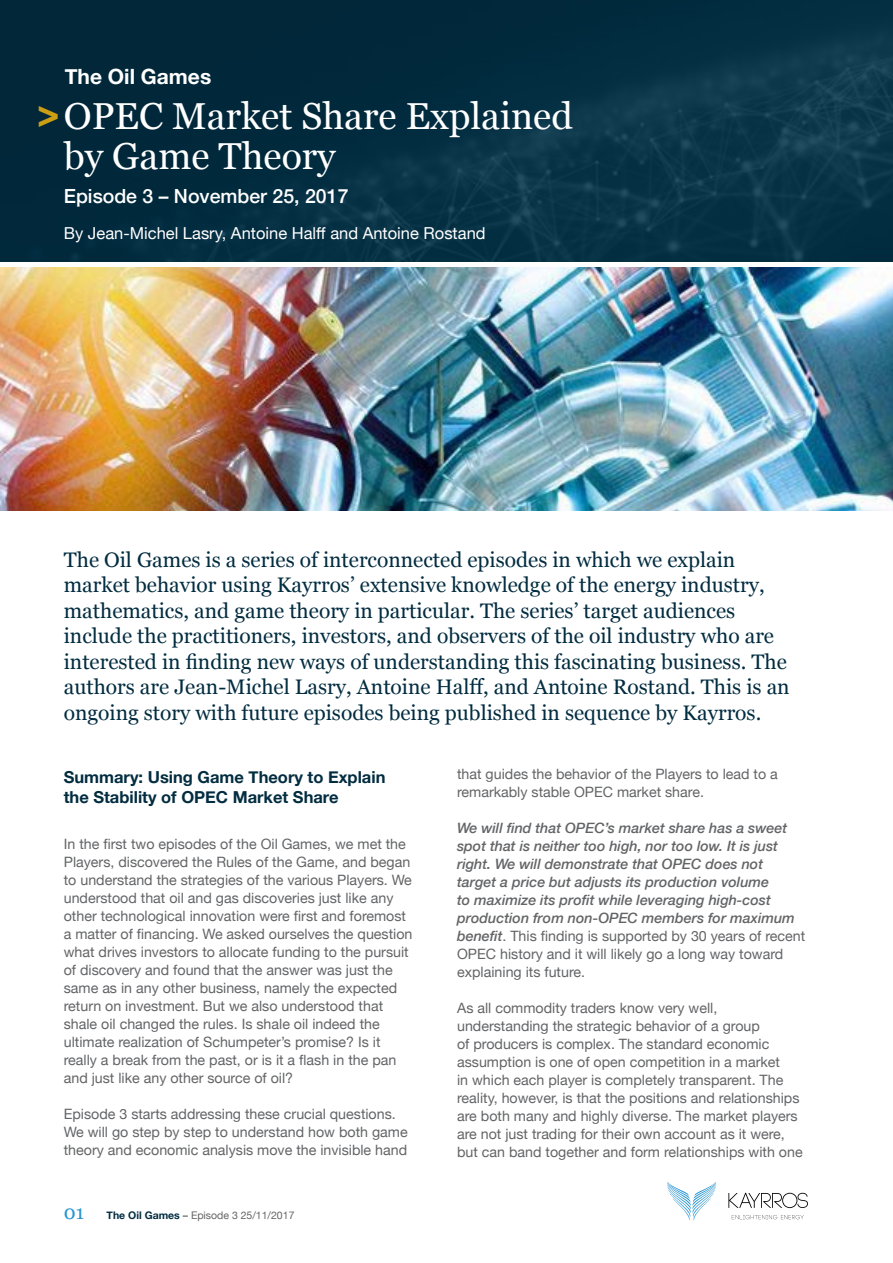
<style>
.page{position:relative;width:893px;height:1263px;background:#fff}
.page>*{position:absolute;margin:0;border:0;box-sizing:border-box;transform-origin:0 0}
.t1{font:37.5px/40.5px "Georgia";color:#fff}
.t2{font:21px/25.5px "Georgia";color:#022c40}
.t3{font:700 21px "Helvetica Neue";color:#fff}
.t4{font:500 19.5px "Helvetica Neue";color:#fff}
.t5{font:700 16.5px/20.2px "Helvetica Neue";color:#022c40}
.t6{font:16.5px "Helvetica Neue";color:#fff}
.t7{font:14.25px/18px "Helvetica Neue";color:#636466}
.t8{font:italic 500 14.25px/18px "Helvetica Neue";color:#636466}
.t9{font:10.5px "Helvetica Neue";color:#636466}
.s1{font-family:"Arial";font-weight:700;font-size:38.4px;color:#cc9e14}
.s2{font-weight:400;font-style:normal}
.s3{font-family:"Georgia";font-size:19.5px;color:#2694d1}
.s4{font-weight:700;color:#022c40}
.s5{font-weight:500}
</style>
<div class="page">
<svg style="left:728px;top:1193px;width:80px;height:15px"></svg>
<svg style="left:667px;top:1181px;width:49px;height:39px"></svg>
<svg style="left:732px;top:1215px;width:72px;height:4px"></svg>
<img style="left:0;top:268px;width:893px;height:242px">
<img style="left:0;top:0;width:893px;height:261px">
<h2 class="t3" style="left:65px;top:60px;width:148px">The Oil Games</h2>
<h1 class="t1" style="left:64px;top:94px;width:511px;text-indent:-27px"><span class="s1">&gt;</span>OPEC Market Share Explained by Game Theory</h1>
<h3 class="t4" style="left:64px;top:180px;width:286px">Episode 3 – November 25, 2017</h3>
<p class="t6" style="left:64px;top:221px;width:423px">By Jean-Michel Lasry, Antoine Halff and Antoine Rostand</p>
<p class="t2" style="left:64px;top:546px;width:727px">The Oil Games is a series of interconnected episodes in which we explain market behavior using Kayrros’ extensive knowledge of the energy industry, mathematics, and game theory in particular. The series’ target audiences include the practitioners, investors, and observers of the oil industry who are interested in finding new ways of understanding this fascinating business. The authors are Jean-Michel Lasry, Antoine Halff, and Antoine Rostand. This is an ongoing story with future episodes being published in sequence by Kayrros.</p>
<p class="t5" style="left:64px;top:767px;width:323px">Summary: Using Game Theory to Explain the Stability of OPEC Market Share</p>
<p class="t7" style="left:457px;top:766px;width:322px">that guides the behavior of the Players to lead to a remarkably stable OPEC market share.</p>
<p class="t8" style="left:457px;top:818px;width:350px">We will find that OPEC’s market share has a sweet spot that is neither too high, nor too low. It is just right. We will demonstrate that OPEC does not target a price but adjusts its production volume<br>to maximize its profit while leveraging high-cost production from non-OPEC members for maximum benefit<span class="s2">. This finding is supported by 30 years of recent OPEC history and it will likely go a long way toward explaining its future.</span></p>
<p class="t7" style="left:457px;top:1000px;width:347px">As all commodity traders know very well, understanding the strategic behavior of a group<br>of producers is complex. The standard economic assumption is one of open competition in a market<br>in which each player is completely transparent. The reality, however, is that the positions and relationships are both many and highly diverse. The market players are not just trading for their own account as it were, but can band together and form relationships with one</p>
<p class="t7" style="left:64px;top:836px;width:350px">In the first two episodes of the Oil Games, we met the Players, discovered the Rules of the Game, and began to understand the strategies of the various Players. We understood that oil and gas discoveries just like any other technological innovation were first and foremost a matter of financing. We asked ourselves the question what drives investors to allocate funding to the pursuit of discovery and found that the answer was just the same as in any other business, namely the expected return on investment. But we also understood that shale oil changed the rules. Is shale oil indeed the ultimate realization of Schumpeter’s promise? Is it really a break from the past, or is it a flash in the pan and just like any other source of oil?</p>
<p class="t7" style="left:64px;top:1106px;width:345px">Episode 3 starts addressing these crucial questions.<br>We will go step by step to understand how both game theory and economic analysis move the invisible hand</p>
<p class="t9" style="left:64px;top:1208px;width:232px"><span class="s3">01</span> <span class="s4">The Oil Games</span> <span class="s5">–</span> Episode 3 25/11/2017</p>
</div>
